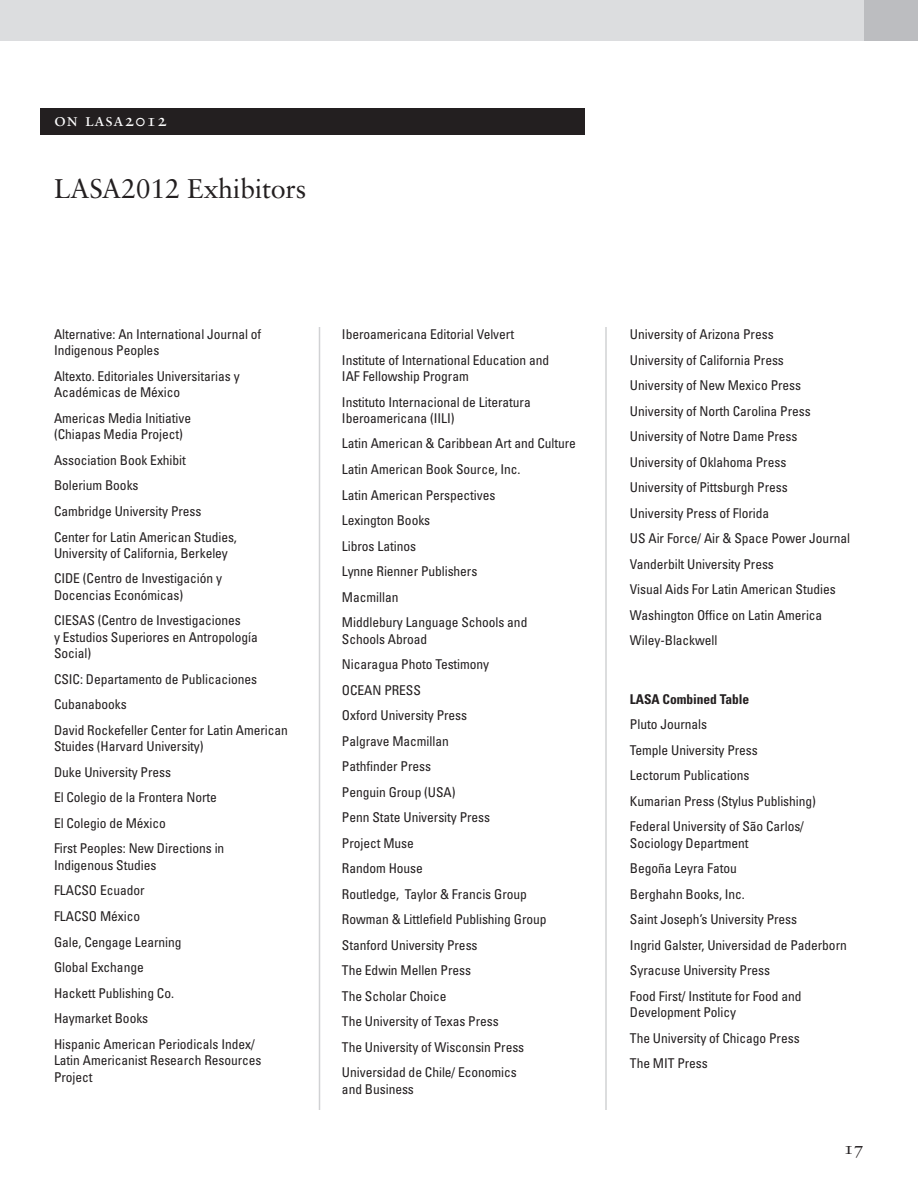
<style>
.page{position:relative;width:918px;height:1188px;background:#fff}
.page>*{position:absolute;margin:0;border:0;box-sizing:border-box;transform-origin:0 0}
.t1{font:27px "Sabon LT Std";letter-spacing:-.01em;color:#231f20}
.t2{font:18px "Sabon Roman SC";letter-spacing:.05em;color:#fff}
.t3{font:18px "Sabon Roman Os F";color:#231f20}
.t4{font:condensed 13.5px/25.5px "Univers";letter-spacing:-.005em;color:#231f20}
.t5{font:700 condensed 13.5px "Univers";letter-spacing:-.005em;color:#231f20}
</style>
<div class="page">
<div style="left:0;top:0;width:864px;height:40px;background:#dcdddf"></div>
<div style="left:864px;top:0;width:54px;height:40px;background:#bcbdc0"></div>
<div style="left:40px;top:108px;width:545px;height:27px;background:#231f20"></div>
<hr style="left:319px;top:327px;width:1px;height:783px;background:#d1d2d4">
<hr style="left:605px;top:327px;width:2px;height:783px;background:#d1d2d4">
<h2 class="t2" style="left:54px;top:109px;width:115px">on lasa2012</h2>
<h1 class="t1" style="left:54px;top:173px;width:254px">LASA2012 Exhibitors</h1>
<p class="t4" style="left:54px;top:326px;width:209px;line-height:16.5px">Alternative: An International Journal of<br>Indigenous Peoples</p>
<p class="t4" style="left:54px;top:368px;width:187px;line-height:16.5px">Altexto. Editoriales Universitarias y<br>Académicas de México</p>
<p class="t4" style="left:54px;top:410px;width:139px;line-height:16.5px">Americas Media Initiative (Chiapas Media Project)</p>
<p class="t4" style="left:54px;top:447px;width:184px">Association Book Exhibit<br>Bolerium Books<br>Cambridge University Press<br>Center for Latin American Studies,</p>
<p class="t4" style="left:54px;top:540px;width:175px">University of California, Berkeley<br>CIDE (Centro de Investigación y</p>
<p class="t4" style="left:54px;top:582px;width:188px">Docencias Económicas)<br>CIESAS (Centro de Investigaciones</p>
<p class="t4" style="left:54px;top:629px;width:205px;line-height:16.5px">y Estudios Superiores en Antropología<br>Social)</p>
<p class="t4" style="left:54px;top:666px;width:235px">CSIC: Departamento de Publicaciones<br>Cubanabooks<br>David Rockefeller Center for Latin American</p>
<p class="t4" style="left:54px;top:734px;width:172px">Stuides (Harvard University)<br>Duke University Press<br>El Colegio de la Frontera Norte<br>El Colegio de México<br>First Peoples: New Directions in</p>
<p class="t4" style="left:54px;top:852px;width:202px">Indigenous Studies<br>FLACSO Ecuador<br>FLACSO México<br>Gale, Cengage Learning<br>Global Exchange<br>Hackett Publishing Co.<br>Haymarket Books<br>Hispanic American Periodicals Index/</p>
<p class="t4" style="left:54px;top:1052px;width:209px;line-height:16.5px">Latin Americanist Research Resources<br>Project</p>
<p class="t4" style="left:342px;top:321px;width:209px">Iberoamericana Editorial Velvert<br>Institute of International Education and</p>
<p class="t4" style="left:342px;top:363px;width:190px">IAF Fellowship Program<br>Instituto Internacional de Literatura</p>
<p class="t4" style="left:342px;top:405px;width:236px">Iberoamericana (IILI)<br>Latin American &amp; Caribbean Art and Culture<br>Latin American Book Source, Inc.<br>Latin American Perspectives<br>Lexington Books<br>Libros Latinos<br>Lynne Rienner Publishers<br>Macmillan<br>Middlebury Language Schools and</p>
<p class="t4" style="left:342px;top:626px;width:206px">Schools Abroad<br>Nicaragua Photo Testimony<br>OCEAN PRESS<br>Oxford University Press<br>Palgrave Macmillan<br>Pathfinder Press<br>Penguin Group (USA)<br>Penn State University Press<br>Project Muse<br>Random House<br>Routledge, Taylor &amp; Francis Group<br>Rowman &amp; Littlefield Publishing Group<br>Stanford University Press<br>The Edwin Mellen Press<br>The Scholar Choice<br>The University of Texas Press<br>The University of Wisconsin Press<br>Universidad de Chile/ Economics</p>
<p class="t4" style="left:342px;top:1076px;width:73px">and Business</p>
<p class="t4" style="left:630px;top:321px;width:222px">University of Arizona Press<br>University of California Press<br>University of New Mexico Press<br>University of North Carolina Press<br>University of Notre Dame Press<br>University of Oklahoma Press<br>University of Pittsburgh Press<br>University Press of Florida<br>US Air Force/ Air &amp; Space Power Journal<br>Vanderbilt University Press<br>Visual Aids For Latin American Studies<br>Washington Office on Latin America<br>Wiley-Blackwell</p>
<p class="t5" style="left:630px;top:690px;width:121px">LASA Combined Table</p>
<p class="t4" style="left:630px;top:711px;width:187px">Pluto Journals<br>Temple University Press<br>Lectorum Publications<br>Kumarian Press (Stylus Publishing)<br>Federal University of São Carlos/</p>
<p class="t4" style="left:630px;top:830px;width:218px">Sociology Department<br>Begoña Leyra Fatou<br>Berghahn Books, Inc.<br>Saint Joseph’s University Press<br>Ingrid Galster, Universidad de Paderborn<br>Syracuse University Press<br>Food First/ Institute for Food and</p>
<p class="t4" style="left:630px;top:999px;width:171px">Development Policy<br>The University of Chicago Press<br>The MIT Press</p>
<h2 class="t3" style="left:844px;top:1137px;width:22px">17</h2>
</div>
